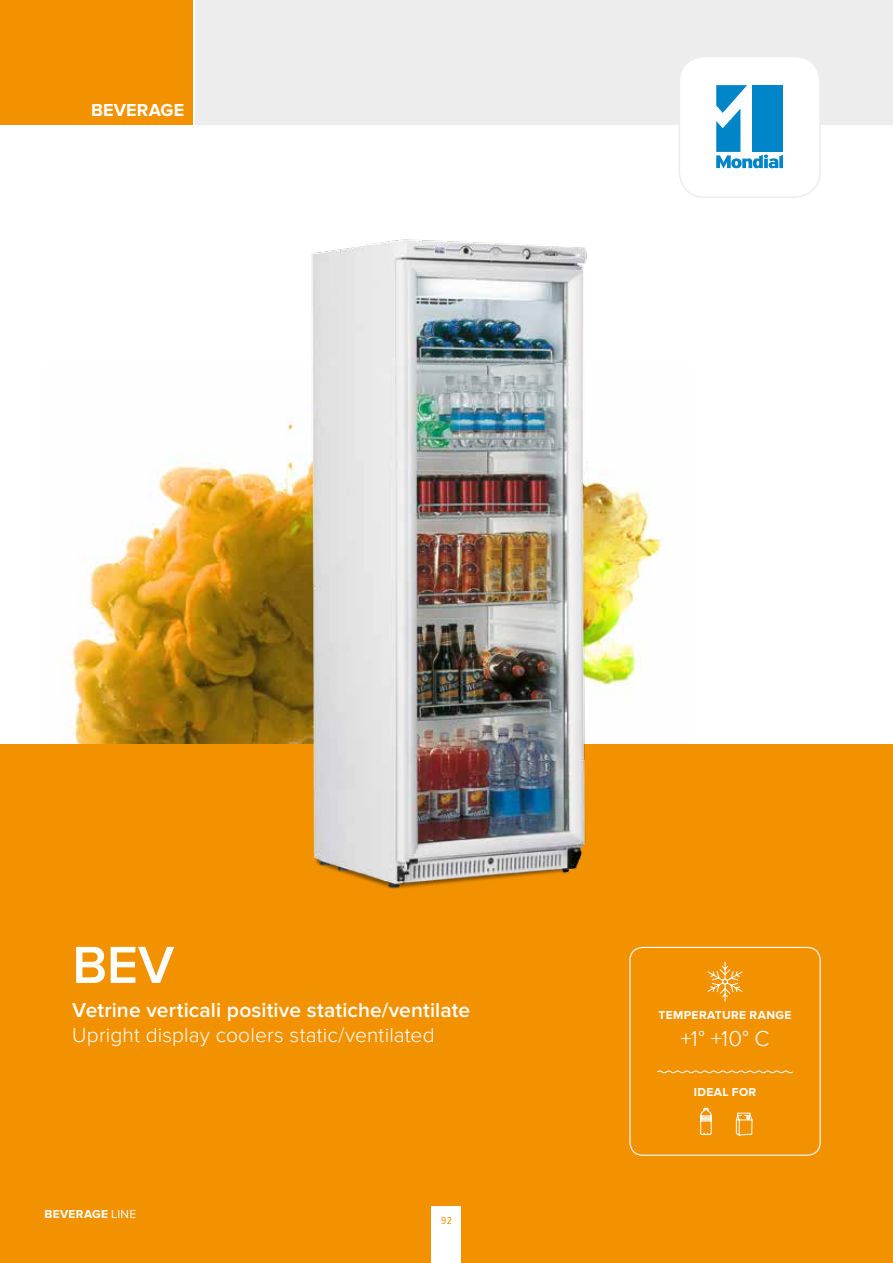
<style>
.page{position:relative;width:893px;height:1263px;background:#fff}
.page>*{position:absolute;margin:0;border:0;box-sizing:border-box;transform-origin:0 0}
.t1{font:600 54px "Proxima Nova";color:#fff}
.t2{font:300 22.5px "Proxima Nova";color:#fff}
.t3{font:600 21px "Proxima Nova";letter-spacing:.005em;color:#fff}
.t4{font:300 21px "Proxima Nova";letter-spacing:.005em;color:#fff}
.t5{font:700 18px "Proxima Nova";letter-spacing:.01em;color:#fff}
.t6{font:700 12px "Proxima Nova";letter-spacing:.03em;color:#fff}
.t7{font:10.5px "Proxima Nova Cond";color:#f39200}
.s1{font-weight:400}
</style>
<div class="page">
<img style="left:62px;top:456px;width:600px;height:288px">
<div style="left:196px;top:0;width:697px;height:124px;background:#ededed"></div>
<div style="left:0;top:744px;width:893px;height:519px;background:#f39200"></div>
<div style="left:679px;top:57px;width:141px;height:140px;background:#fff;border-radius:26px"></div>
<div style="left:679px;top:56px;width:142px;height:142px;border:2px solid #ededed;border-radius:26px"></div>
<div style="left:0;top:0;width:193px;height:124px;background:#f39200"></div>
<hr style="left:892px;top:487px;width:1px;height:300px;background:#fee0bc">
<svg style="left:707px;top:961px;width:36px;height:41px"></svg>
<svg style="left:657px;top:1070px;width:136px;height:4px"></svg>
<svg style="left:700px;top:1107px;width:12px;height:28px"></svg>
<svg style="left:735px;top:1112px;width:18px;height:24px"></svg>
<div style="left:629px;top:947px;width:192px;height:209px;border:1px solid #fff;border-radius:13px"></div>
<svg style="left:716px;top:85px;width:67px;height:84px"></svg>
<div style="left:752px;top:85px;width:31px;height:67px;background:#0085c8"></div>
<img style="left:286px;top:239px;width:321px;height:650px">
<div style="left:432px;top:1207px;width:29px;height:56px;background:#fff"></div>
<p class="t5" style="left:91px;top:99px;width:95px">BEVERAGE</p>
<h1 class="t1" style="left:72px;top:934px;width:104px">BEV</h1>
<p class="t3" style="left:72px;top:997px;width:399px">Vetrine verticali positive statiche/ventilate</p>
<p class="t4" style="left:72px;top:1023px;width:364px">Upright display coolers static/ventilated</p>
<p class="t6" style="left:45px;top:1207px;width:93px">BEVERAGE <span class="s1">LINE</span></p>
<p class="t7" style="left:441px;top:1214px;width:12px">92</p>
<p class="t6" style="left:659px;top:1008px;width:134px">TEMPERATURE RANGE</p>
<p class="t2" style="left:680px;top:1025px;width:91px">+1° +10° C</p>
<p class="t6" style="left:694px;top:1085px;width:64px">IDEAL FOR</p>
</div>
